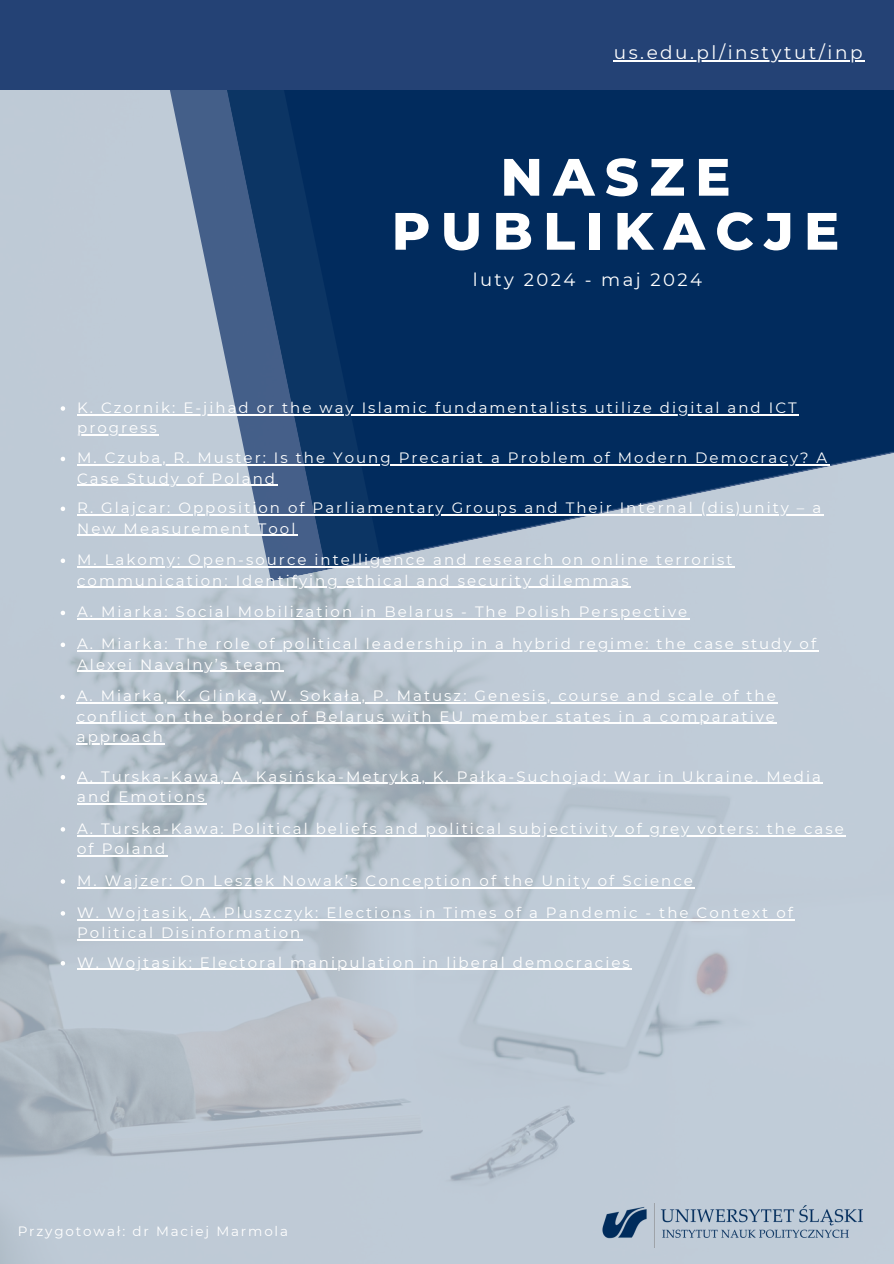
<style>
.page{position:relative;width:894px;height:1264px;background:#fff}
.page>*{position:absolute;margin:0;border:0;box-sizing:border-box;transform-origin:0 0}
.t1{font:800 52.5px/54px "Montserrat";letter-spacing:.195em;color:#fff;text-align:center}
.t2{font:18.45px "Montserrat";letter-spacing:.135em;color:#fff}
.t3{font:18px "Montserrat";letter-spacing:.135em;color:#fff}
.t4{font:15px/20.2px "Montserrat";letter-spacing:.135em;color:#fff}
.t5{font:13.5px "Montserrat";letter-spacing:.135em;color:#fff}
</style>
<div class="page">
<img style="left:0;top:90px;width:893px;height:1173px">
<div style="left:138px;top:90px;width:755px;height:491px;background:#bfcbd7"></div>
<svg style="left:186px;top:90px;width:707px;height:479px;background:#94a5bc"></svg>
<svg style="left:238px;top:90px;width:655px;height:466px;background:#173e6b"></svg>
<div style="left:0;top:0;width:893px;height:90px;background:#244275"></div>
<img style="left:601px;top:1203px;width:261px;height:43px">
<hr style="left:613px;top:61px;width:251px;height:1px;background:#fff">
<svg style="left:61px;top:406px;width:4px;height:5px"></svg>
<hr style="left:77px;top:414px;width:721px;height:1px;background:#fff">
<hr style="left:77px;top:434px;width:82px;height:1px;background:#fff">
<svg style="left:61px;top:558px;width:4px;height:5px"></svg>
<hr style="left:77px;top:566px;width:657px;height:1px;background:#fff">
<hr style="left:77px;top:586px;width:553px;height:2px;background:#fff">
<svg style="left:61px;top:610px;width:4px;height:5px"></svg>
<hr style="left:77px;top:618px;width:612px;height:1px;background:#fff">
<svg style="left:61px;top:775px;width:4px;height:4px"></svg>
<hr style="left:77px;top:782px;width:179px;height:2px;background:#fff">
<hr style="left:256px;top:782px;width:566px;height:2px;background:#fff">
<hr style="left:77px;top:803px;width:130px;height:1px;background:#fff">
<svg style="left:61px;top:456px;width:4px;height:5px"></svg>
<hr style="left:77px;top:464px;width:752px;height:1px;background:#fff">
<hr style="left:77px;top:485px;width:200px;height:1px;background:#fff">
<svg style="left:61px;top:506px;width:4px;height:5px"></svg>
<hr style="left:77px;top:514px;width:746px;height:1px;background:#fff">
<hr style="left:77px;top:534px;width:220px;height:2px;background:#fff">
<svg style="left:61px;top:642px;width:4px;height:5px"></svg>
<hr style="left:77px;top:650px;width:741px;height:1px;background:#fff">
<hr style="left:77px;top:670px;width:206px;height:2px;background:#fff">
<svg style="left:60px;top:694px;width:5px;height:5px"></svg>
<hr style="left:77px;top:702px;width:700px;height:1px;background:#fff">
<hr style="left:77px;top:722px;width:699px;height:2px;background:#fff">
<hr style="left:77px;top:743px;width:88px;height:1px;background:#fff">
<svg style="left:61px;top:827px;width:4px;height:4px"></svg>
<hr style="left:77px;top:835px;width:768px;height:1px;background:#fff">
<hr style="left:77px;top:855px;width:90px;height:1px;background:#fff">
<svg style="left:61px;top:879px;width:4px;height:4px"></svg>
<hr style="left:77px;top:887px;width:617px;height:1px;background:#fff">
<svg style="left:61px;top:911px;width:4px;height:4px"></svg>
<hr style="left:77px;top:919px;width:717px;height:1px;background:#fff">
<hr style="left:77px;top:939px;width:225px;height:1px;background:#fff">
<svg style="left:61px;top:961px;width:4px;height:4px"></svg>
<hr style="left:77px;top:968px;width:554px;height:2px;background:#fff">
<h2 class="t2" style="left:613px;top:42px;width:250px">us.edu.pl/instytut/inp</h2>
<h1 class="t1" style="left:391px;top:150px;width:449px">NASZE<br>PUBLIKACJE</h1>
<p class="t3" style="left:472px;top:268px;width:231px">luty 2024 - maj 2024</p>
<p class="t4" style="left:77px;top:397px;width:721px">K. Czornik: E-jihad or the way Islamic fundamentalists utilize digital and ICT</p>
<p class="t4" style="left:77px;top:418px;width:81px">progress</p>
<p class="t4" style="left:77px;top:448px;width:751px">M. Czuba, R. Muster: Is the Young Precariat a Problem of Modern Democracy? A</p>
<p class="t4" style="left:77px;top:468px;width:199px">Case Study of Poland</p>
<p class="t4" style="left:77px;top:498px;width:745px">R. Glajcar: Opposition of Parliamentary Groups and Their Internal (dis)unity – a<br>New Measurement Tool</p>
<p class="t4" style="left:77px;top:550px;width:656px">M. Lakomy: Open-source intelligence and research on online terrorist</p>
<p class="t4" style="left:77px;top:570px;width:553px">communication: Identifying ethical and security dilemmas</p>
<p class="t4" style="left:77px;top:602px;width:611px">A. Miarka: Social Mobilization in Belarus - The Polish Perspective</p>
<p class="t4" style="left:77px;top:634px;width:740px">A. Miarka: The role of political leadership in a hybrid regime: the case study of</p>
<p class="t4" style="left:77px;top:648px;width:700px;line-height:31.8px">Alexei Navalny’s team<br>A. Miarka, K. Glinka, W. Sokała, P. Matusz: Genesis, course and scale of the</p>
<p class="t4" style="left:77px;top:706px;width:699px">conflict on the border of Belarus with EU member states in a comparative approach</p>
<p class="t4" style="left:77px;top:766px;width:172px">A. Turska-Kawa, A.</p>
<p class="t4" style="left:256px;top:766px;width:566px">Kasińska-Metryka, K. Pałka-Suchojad: War in Ukraine. Media</p>
<p class="t4" style="left:77px;top:786px;width:129px">and Emotions</p>
<p class="t4" style="left:77px;top:818px;width:768px">A. Turska-Kawa: Political beliefs and political subjectivity of grey voters: the case of Poland</p>
<p class="t4" style="left:77px;top:864px;width:717px;line-height:31.8px">M. Wajzer: On Leszek Nowak’s Conception of the Unity of Science<br>W. Wojtasik, A. Pluszczyk: Elections in Times of a Pandemic - the Context of</p>
<p class="t4" style="left:77px;top:918px;width:554px;line-height:29.5px">Political Disinformation<br>W. Wojtasik: Electoral manipulation in liberal democracies</p>
<p class="t5" style="left:18px;top:1222px;width:272px">Przygotował: dr Maciej Marmola</p>
</div>
